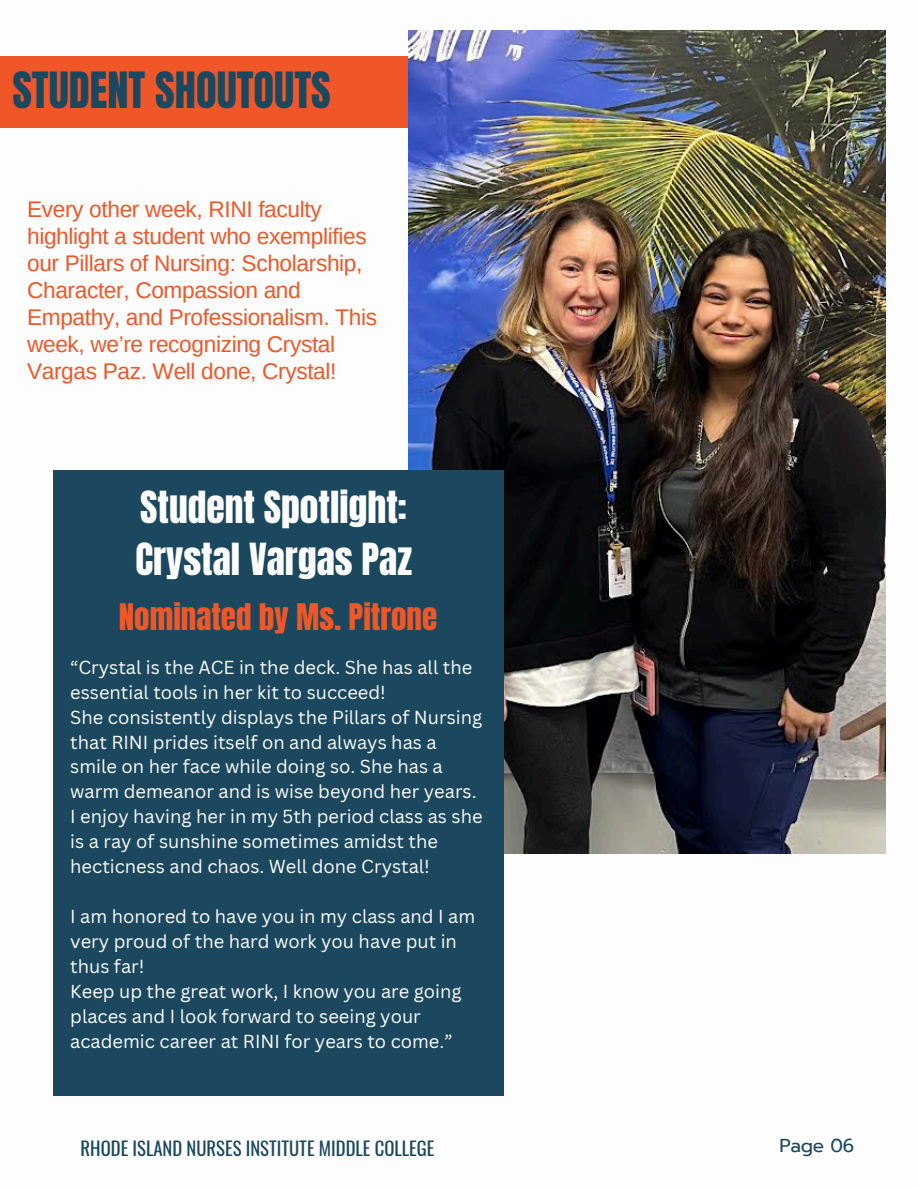
<style>
.page{position:relative;width:918px;height:1188px;background:#fff}
.page>*{position:absolute;margin:0;border:0;box-sizing:border-box;transform-origin:0 0}
.t1{font:42.45px "Anton";color:#1b485f}
.t2{font:37.65px/51.8px "Anton";color:#fdfdfd}
.t3{font:31.2px "Anton";color:#ef5729}
.t4{font:22.65px/27px "Arimo";letter-spacing:-.015em;color:#ef5729}
.t5{font:18.75px "Oswald";color:#1b485f}
.t6{font:18.6px "Prompt";letter-spacing:-.015em;color:#1b485e}
.t7{font:18.3px/24.9px "Canva Sans";color:#fdfdfd}
</style>
<div class="page">
<div style="left:0;top:56px;width:503px;height:72px;background:#ef5729"></div>
<img style="left:409px;top:30px;width:477px;height:824px">
<div style="left:53px;top:470px;width:450px;height:626px;background:#1b485e"></div>
<h1 class="t1" style="left:12px;top:60px;width:320px">STUDENT SHOUTOUTS</h1>
<p class="t4" style="left:27px;top:196px;width:351px">Every other week, RINI faculty highlight a student who exemplifies our Pillars of Nursing: Scholarship, Character, Compassion and Empathy, and Professionalism. This week, we’re recognizing Crystal Vargas Paz. Well done, Crystal!</p>
<h3 class="t2" style="left:135px;top:482px;width:278px">Student Spotlight:<br>Crystal Vargas Paz</h3>
<p class="t3" style="left:119px;top:594px;width:320px">Nominated by Ms. Pitrone</p>
<p class="t7" style="left:70px;top:654px;width:404px">“Crystal is the ACE in the deck. She has all the essential tools in her kit to succeed!</p>
<p class="t7" style="left:70px;top:704px;width:414px">She consistently displays the Pillars of Nursing that RINI prides itself on and always has a smile on her face while doing so. She has a warm demeanor and is wise beyond her years.<br>I enjoy having her in my 5th period class as she is a ray of sunshine sometimes amidst the hecticness and chaos. Well done Crystal!</p>
<p class="t7" style="left:70px;top:904px;width:406px">I am honored to have you in my class and I am very proud of the hard work you have put in thus far!</p>
<h5 class="t7" style="left:70px;top:978px;width:393px">Keep up the great work, I know you are going places and I look forward to seeing your academic career at RINI for years to come.”</h5>
<h4 class="t5" style="left:81px;top:1134px;width:355px">RHODE ISLAND NURSES INSTITUTE MIDDLE COLLEGE</h4>
<h2 class="t6" style="left:780px;top:1132px;width:76px">Page 06</h2>
</div>
